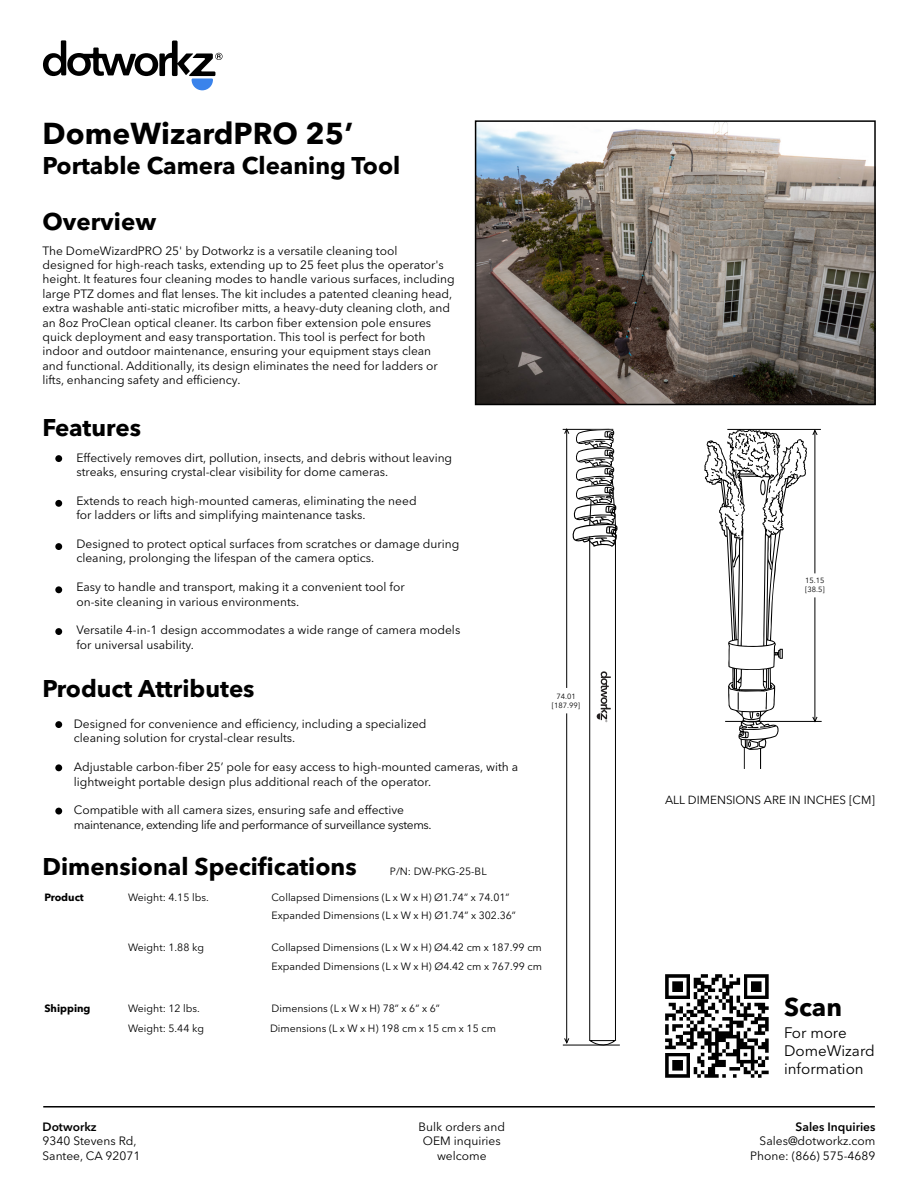
<style>
.page{position:relative;width:918px;height:1188px;background:#fff}
.page>*{position:absolute;margin:0;border:0;box-sizing:border-box;transform-origin:0 0}
.t1{font:700 30px "Avenir Next LT Pro";color:#000}
.t2{font:700 25.5px "Avenir Next LT Pro";color:#000}
.t3{font:700 24px "Avenir Next LT Pro";color:#000}
.t4{font:15.15px/18.1px "Avenir Next LT Pro";color:#000}
.t5{font:12px/14.4px "Avenir Next LT Pro";color:#000}
.t6{font:12px/14.4px "Avenir Next LT Pro";letter-spacing:-.03em;color:#000}
.t7{font:600 12px "Avenir Next LT Pro";color:#000}
.t8{font:11.7px "Avenir Next LT Pro";color:#000}
.t9{font:10.5px/20.1px "Avenir Next LT Pro";color:#000}
.t10{font:700 10.5px "Avenir Next LT Pro";color:#000}
.t11{font:7.5px/9px "Avenir Next LT Pro";color:#000}
</style>
<div class="page">
<svg style="left:43px;top:40px;width:180px;height:50px"></svg>
<hr style="left:43px;top:1106px;width:832px;height:2px;background:#000">
<div style="left:55px;top:455px;width:7px;height:7px;background:#000;border-radius:50%"></div>
<div style="left:55px;top:500px;width:7px;height:7px;background:#000;border-radius:50%"></div>
<div style="left:55px;top:543px;width:7px;height:7px;background:#000;border-radius:50%"></div>
<div style="left:55px;top:586px;width:7px;height:7px;background:#000;border-radius:50%"></div>
<div style="left:55px;top:721px;width:7px;height:7px;background:#000;border-radius:50%"></div>
<div style="left:55px;top:764px;width:7px;height:7px;background:#000;border-radius:50%"></div>
<div style="left:55px;top:808px;width:7px;height:7px;background:#000;border-radius:50%"></div>
<div style="left:55px;top:628px;width:7px;height:7px;background:#000;border-radius:50%"></div>
<img style="left:478px;top:123px;width:395px;height:279px">
<div style="left:475px;top:120px;width:401px;height:285px;border:2px solid #000"></div>
<hr style="left:727px;top:429px;width:94px;height:1px;background:#000">
<hr style="left:725px;top:721px;width:97px;height:1px;background:#000">
<svg style="left:704px;top:429px;width:114px;height:340px"></svg>
<hr style="left:563px;top:429px;width:50px;height:1px;background:#000">
<hr style="left:563px;top:1045px;width:57px;height:1px;background:#000">
<hr style="left:566px;top:713px;width:1px;height:330px;background:#000">
<hr style="left:566px;top:430px;width:1px;height:258px;background:#000">
<svg style="left:564px;top:1037px;width:6px;height:8px"></svg>
<svg style="left:589px;top:1040px;width:28px;height:6px"></svg>
<hr style="left:589px;top:536px;width:1px;height:505px;background:#000">
<hr style="left:615px;top:525px;width:1px;height:516px;background:#000">
<svg style="left:597px;top:671px;width:14px;height:51px"></svg>
<svg style="left:564px;top:428px;width:54px;height:119px"></svg>
<svg style="left:665px;top:974px;width:104px;height:104px"></svg>
<h1 class="t1" style="left:43px;top:115px;width:312px">DomeWizardPRO 25’</h1>
<h3 class="t3" style="left:42px;top:151px;width:359px">Portable Camera Cleaning Tool</h3>
<h3 class="t3" style="left:42px;top:207px;width:115px">Overview</h3>
<p class="t5" style="left:43px;top:243px;width:414px">The DomeWizardPRO 25' by Dotworkz is a versatile cleaning tool<br>designed for high-reach tasks, extending up to 25 feet plus the operator's height. It features four cleaning modes to handle various surfaces, including large PTZ domes and flat lenses. The kit includes a patented cleaning head, extra washable anti-static microfiber mitts, a heavy-duty cleaning cloth, and an 8oz ProClean optical cleaner. Its carbon fiber extension pole ensures quick deployment and easy transportation. This tool is perfect for both indoor and outdoor maintenance, ensuring your equipment stays clean and functional. Additionally, its design eliminates the need for ladders or lifts, enhancing safety and efficiency.</p>
<h3 class="t3" style="left:42px;top:413px;width:100px">Features</h3>
<p class="t5" style="left:76px;top:450px;width:377px">Effectively removes dirt, pollution, insects, and debris without leaving streaks, ensuring crystal-clear visibility for dome cameras.</p>
<p class="t5" style="left:76px;top:493px;width:342px">Extends to reach high-mounted cameras, eliminating the need for ladders or lifts and simplifying maintenance tasks.</p>
<p class="t5" style="left:76px;top:537px;width:384px">Designed to protect optical surfaces from scratches or damage during cleaning, prolonging the lifespan of the camera optics.</p>
<p class="t5" style="left:76px;top:580px;width:330px">Easy to handle and transport, making it a convenient tool for on-site cleaning in various environments.</p>
<p class="t5" style="left:76px;top:623px;width:385px">Versatile 4-in-1 design accommodates a wide range of camera models for universal usability.</p>
<h3 class="t3" style="left:42px;top:673px;width:214px">Product Attributes</h3>
<p class="t5" style="left:74px;top:717px;width:354px">Designed for convenience and efficiency, including a specialized cleaning solution for crystal-clear results.</p>
<p class="t5" style="left:74px;top:760px;width:446px">Adjustable carbon-fiber 25’ pole for easy access to high-mounted cameras, with a lightweight portable design plus additional reach of the operator.</p>
<p class="t6" style="left:74px;top:803px;width:359px">Compatible with all camera sizes, ensuring safe and effective maintenance, extending life and performance of surveillance systems.</p>
<h3 class="t3" style="left:42px;top:852px;width:316px">Dimensional Specifications</h3>
<p class="t9" style="left:390px;top:862px;width:98px">P/N: DW-PKG-25-BL</p>
<p class="t9" style="left:128px;top:887px;width:82px">Weight: 4.15 lbs.</p>
<p class="t10" style="left:44px;top:890px;width:41px">Product</p>
<p class="t9" style="left:272px;top:888px;width:246px;line-height:18.6px">Collapsed Dimensions (L x W x H) Ø1.74” x 74.01”<br>Expanded Dimensions (L x W x H) Ø1.74” x 302.36”</p>
<p class="t9" style="left:272px;top:938px;width:272px;line-height:18.6px">Collapsed Dimensions (L x W x H) Ø4.42 cm x 187.99 cm<br>Expanded Dimensions (L x W x H) Ø4.42 cm x 767.99 cm</p>
<p class="t9" style="left:270px;top:998px;width:227px">Dimensions (L x W x H) 78” x 6” x 6”<br>Dimensions (L x W x H) 198 cm x 15 cm x 15 cm</p>
<p class="t9" style="left:128px;top:938px;width:77px">Weight: 1.88 kg</p>
<p class="t10" style="left:44px;top:1002px;width:48px">Shipping</p>
<p class="t9" style="left:128px;top:998px;width:77px">Weight: 12 lbs.<br>Weight: 5.44 kg</p>
<p class="t11" style="left:552px;top:692px;width:30px;text-align:center">74.01 [187.99]</p>
<p class="t11" style="left:805px;top:575px;width:21px">15.15 [38.5]</p>
<p class="t8" style="left:665px;top:793px;width:211px">ALL DIMENSIONS ARE IN INCHES [CM]</p>
<h2 class="t2" style="left:784px;top:991px;width:60px">Scan</h2>
<p class="t4" style="left:784px;top:1023px;width:92px">For more<br>DomeWizard information</p>
<p class="t7" style="left:43px;top:1120px;width:56px">Dotworkz</p>
<p class="t5" style="left:43px;top:1134px;width:99px">9340 Stevens Rd,<br>Santee, CA 92071</p>
<p class="t5" style="left:419px;top:1120px;width:88px;text-align:center">Bulk orders and<br>OEM inquiries welcome</p>
<p class="t7" style="left:796px;top:1120px;width:81px">Sales Inquiries</p>
<p class="t5" style="left:750px;top:1134px;width:127px;text-align:right">Sales@dotworkz.com<br>Phone: (866) 575-4689</p>
</div>
